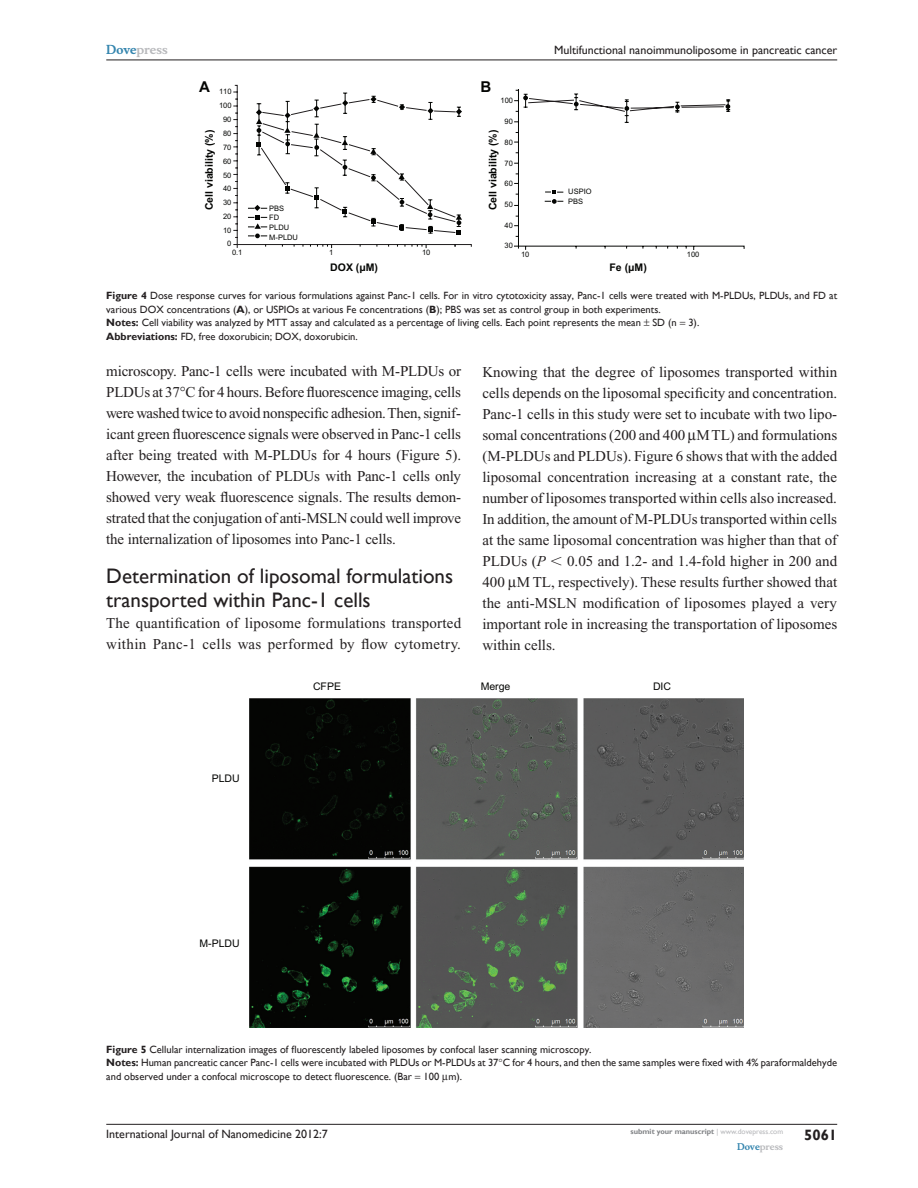
<style>
.page{position:relative;width:918px;height:1188px;background:#fff}
.page>*{position:absolute;margin:0;border:0;box-sizing:border-box;transform-origin:0 0}
.t1{font:21px/24px "Gill Sans";color:#231f20}
.TxF{font:15px/21px "Times New Roman";color:#231f20;text-align:justify}
.t2{font:700 15px "Gill Sans";color:#231f20}
.t3{font:700 15px "Arial";color:#040503}
.t4{font:12px "Gill Sans";color:#231f20}
.t5{font:700 12px "Musee";color:#b8b9bc}
.FC{font:10.5px/13.5px "Gill Sans";color:#231f20}
.t6{font:700 10.5px "Arial";color:#040503}
.t7{font:10.5px "Arial";color:#040503}
.t8{font:700 9px "Musee";color:#b8b9bc}
.t9{font:7.5px/9.6px "Arial";color:#040503}
.t10{font:700 7.5px "Gill Sans";color:#808285}
.s1{color:#3485ae}
.s2{font-weight:700}
.s3{font-style:italic}
.s4{font-family:"Mathematical Pi One"}
.s5{font-weight:400;color:#b8b9bc}
</style>
<div class="page">
<svg style="left:233px;top:85px;width:14px;height:163px"></svg>
<svg style="left:247px;top:89px;width:497px;height:161px"></svg>
<img style="left:249px;top:698px;width:495px;height:329px">
<hr style="left:106px;top:1124px;width:731px;height:1px;background:#231f20">
<hr style="left:106px;top:60px;width:731px;height:1px;background:#231f20">
<p class="t5" style="left:106px;top:43px;width:63px"><span class="s1">Dove</span>press</p>
<p class="t4" style="left:554px;top:43px;width:285px">Multifunctional nanoimmunoliposome in pancreatic cancer</p>
<p class="t3" style="left:199px;top:78px;width:12px">A</p>
<p class="t3" style="left:481px;top:78px;width:12px">B</p>
<p class="t9" style="left:219px;top:87px;width:14px">110</p>
<p class="t9" style="left:223px;top:112px;width:10px;line-height:14.2px">90<br>80</p>
<p class="t9" style="left:223px;top:170px;width:10px">50</p>
<p class="t9" style="left:501px;top:96px;width:14px">100</p>
<p class="t9" style="left:505px;top:116px;width:10px">90</p>
<p class="t9" style="left:505px;top:137px;width:10px">80</p>
<p class="t9" style="left:505px;top:159px;width:10px">70</p>
<p class="t9" style="left:505px;top:179px;width:10px">60</p>
<p class="t9" style="left:505px;top:221px;width:10px">40</p>
<p class="t9" style="left:505px;top:241px;width:10px">30</p>
<p class="t9" style="left:219px;top:101px;width:14px">100</p>
<p class="t6" style="left:203px;top:210px;width:82px;rotate:-90deg">Cell viability (%)</p>
<p class="t6" style="left:487px;top:210px;width:82px;rotate:-90deg">Cell viability (%)</p>
<p class="t9" style="left:223px;top:142px;width:10px">70</p>
<p class="t9" style="left:223px;top:184px;width:10px">40</p>
<p class="t9" style="left:223px;top:223px;width:10px;line-height:13.5px;text-align:center">10<br>0</p>
<p class="t9" style="left:223px;top:156px;width:10px">60</p>
<p class="t9" style="left:223px;top:197px;width:10px">30</p>
<p class="t9" style="left:505px;top:200px;width:10px">50</p>
<p class="t9" style="left:269px;top:203px;width:30px">PBS<br>FD<br>PLDU<br>M-PLDU</p>
<p class="t9" style="left:223px;top:212px;width:10px">20</p>
<p class="t9" style="left:232px;top:247px;width:12px">0.1</p>
<p class="t9" style="left:329px;top:247px;width:6px">1</p>
<p class="t9" style="left:422px;top:247px;width:10px">10</p>
<p class="t9" style="left:568px;top:186px;width:25px">USPIO<br>PBS</p>
<p class="t9" style="left:521px;top:249px;width:10px">10</p>
<p class="t9" style="left:687px;top:249px;width:14px">100</p>
<p class="t6" style="left:330px;top:261px;width:49px">DOX (µM)</p>
<p class="t6" style="left:610px;top:261px;width:39px">Fe (µM)</p>
<p class="FC" style="left:106px;top:289px;width:732px"><span class="s2">Figure 4</span> Dose response curves for various formulations against Panc-1 cells. For in vitro cytotoxicity assay, Panc-1 cells were treated with M-PLDUs, PLDUs, and FD at various DOX concentrations (<span class="s2">A</span>), or USPIOs at various Fe concentrations (<span class="s2">B</span>); PBS was set as control group in both experiments.</p>
<p class="FC" style="left:106px;top:316px;width:595px"><span class="s2">Notes:</span> Cell viability was analyzed by MTT assay and calculated as a percentage of living cells. Each point represents the mean SD (n 3).</p>
<p class="FC" style="left:106px;top:329px;width:253px"><span class="s2">Abbreviations:</span> FD, free doxorubicin; DOX, doxorubicin.</p>
<p class="TxF" style="left:106px;top:361px;width:356px">microscopy. Panc-1 cells were incubated with M-PLDUs or PLDUs at 37 C for 4 hours. Before fluorescence imaging, cells were washed twice to avoid nonspecific adhesion. Then, signif&shy;icant green fluorescence signals were observed in Panc-1 cells after being treated with M-PLDUs for 4 hours (Figure 5).<br>However, the incubation of PLDUs with Panc-1 cells only showed very weak fluorescence signals. The results demon&shy;strated that the conjugation of anti-MSLN could well improve the internalization of liposomes into Panc-1 cells.</p>
<h2 class="t1" style="left:106px;top:564px;width:348px">Determination of liposomal formulations transported within Panc-1 cells</h2>
<p class="TxF" style="left:106px;top:613px;width:356px">The quantification of liposome formulations transported within Panc-1 cells was performed by flow cytometry.</p>
<p class="TxF" style="left:482px;top:361px;width:356px">Knowing that the degree of liposomes transported within cells depends on the liposomal specificity and concentration.<br>Panc-1 cells in this study were set to incubate with two lipo&shy;somal concentrations (200 and 400 M TL) and formulations (M-PLDUs and PLDUs). Figure 6 shows that with the added liposomal concentration increasing at a constant rate, the number of liposomes transported within cells also increased.<br>In addition, the amount of M-PLDUs transported within cells at the same liposomal concentration was higher than that of PLDUs (<span class="s3">P</span> <span class="s4">,</span> 0.05 and 1.2- and 1.4-fold higher in 200 and 400 M TL, respectively). These results further showed that the anti-MSLN modification of liposomes played a very important role in increasing the transportation of liposomes within cells.</p>
<p class="t7" style="left:212px;top:772px;width:30px">PLDU</p>
<p class="t7" style="left:200px;top:937px;width:42px">M-PLDU</p>
<p class="t7" style="left:313px;top:680px;width:30px">CFPE</p>
<p class="t7" style="left:481px;top:680px;width:31px">Merge</p>
<p class="t7" style="left:653px;top:680px;width:20px">DIC</p>
<p class="FC" style="left:106px;top:1042px;width:487px"><span class="s2">Figure 5</span> Cellular internalization images of fluorescently labeled liposomes by confocal laser scanning microscopy.</p>
<p class="FC" style="left:106px;top:1056px;width:732px"><span class="s2">Notes:</span> Human pancreatic cancer Panc-1 cells were incubated with PLDUs or M-PLDUs at 37 C for 4 hours, and then the same samples were fixed with 4% paraformaldehyde and observed under a confocal microscope to detect fluorescence. (Bar 100 m).</p>
<p class="t4" style="left:106px;top:1127px;width:223px">International Journal of Nanomedicine 2012:7</p>
<p class="t10" style="left:631px;top:1127px;width:154px">submit your manuscript <span class="s5">| www.dovepress.com</span></p>
<p class="t8" style="left:737px;top:1141px;width:48px"><span class="s1">Dove</span>press</p>
<p class="t2" style="left:804px;top:1126px;width:35px">5061</p>
</div>
